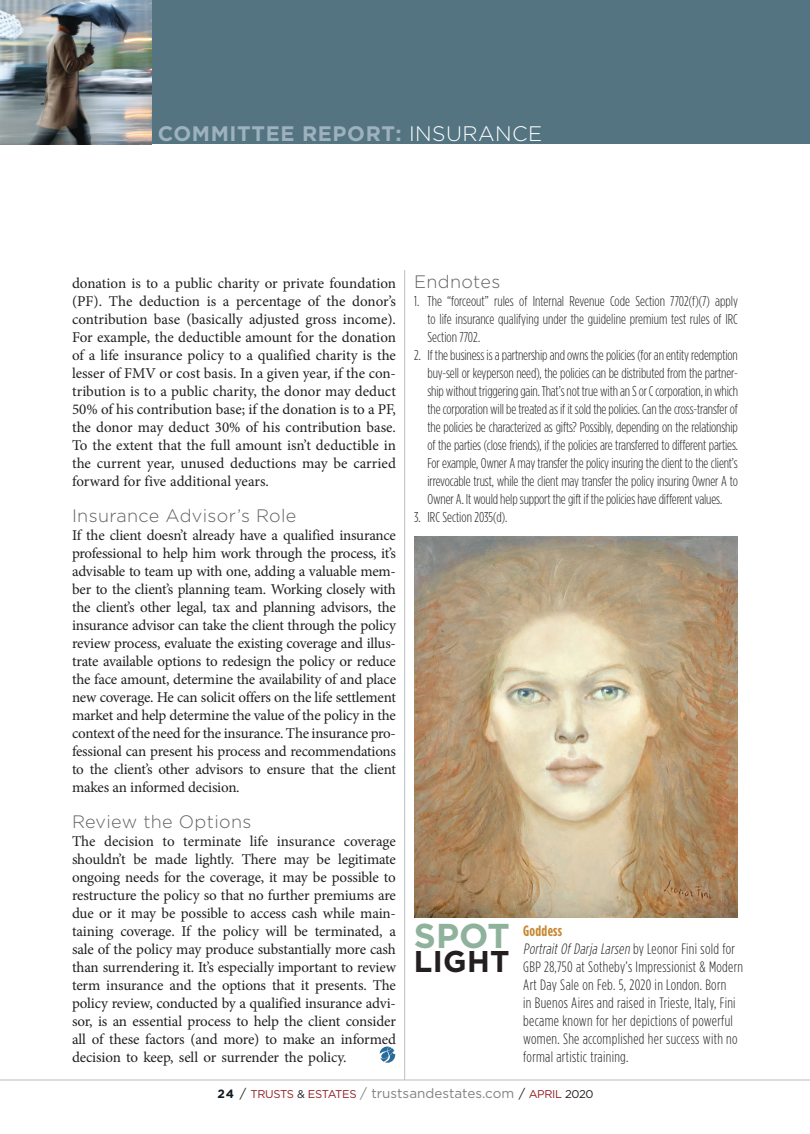
<style>
.page{position:relative;width:810px;height:1134px;background:#fff}
.page>*{position:absolute;margin:0;border:0;box-sizing:border-box;transform-origin:0 0}
.New-Callout{font:700 34.5px "Gotham";color:#8fb29c}
.New-Callout-2{font:700 30px "Gotham";letter-spacing:.01em;color:#231f20}
.t1{font:700 21px "Gotham";letter-spacing:.03em;color:#9db2be}
.Subhead{font:300 18px "Gotham";letter-spacing:.02em;color:#636366}
.BODY__NO_INDENT{font:15px/18px "Minion Pro";letter-spacing:-.015em;color:#231f20;text-align:justify}
.BODY__Minion{font:15px/18px "Minion Pro";color:#231f20;text-align:justify}
.New-Callout-3{font:300 15px/18px "Gotham Condensed";letter-spacing:.02em;color:#231f20}
.New-Callout-4{font:700 15px "Gotham Condensed";letter-spacing:.02em;color:#c78933}
.Endnotes{font:300 14.25px/18px "Gotham Condensed";letter-spacing:-.005em;color:#231f20;text-align:justify}
.t2{font:13.5px "Gotham";color:#808285}
.s1{font-weight:300;color:#fff}
.s2{font-style:italic}
.s3{font-weight:700;font-size:12px;color:#101a21}
.s4{font-size:12.75px;color:#231f20}
.s5{font-size:11.25px;color:#911f23}
.s6{font-size:11.25px;color:#231f20}
</style>
<div class="page">
<div style="left:0;top:0;width:810px;height:144px;background:#557482"></div>
<hr style="left:0;top:1080px;width:810px;height:1px;background:#bcbdc0">
<hr style="left:404px;top:270px;width:1px;height:810px;background:#bcbdc0">
<img style="left:379px;top:1046px;width:17px;height:17px">
<img style="left:0;top:0;width:151px;height:144px">
<img style="left:415px;top:536px;width:322px;height:382px">
<p class="t1" style="left:158px;top:119px;width:386px">COMMITTEE REPORT: <span class="s1">INSURANCE</span></p>
<p class="BODY__Minion" style="left:72px;top:274px;width:326px">donation is to a public charity or private foundation (PF). The deduction is a percentage of the donor’s contribution base (basically adjusted gross income).<br>For example, the deductible amount for the donation of a life insurance policy to a qualified charity is the lesser of FMV or cost basis. In a given year, if the con&shy;tribution is to a public charity, the donor may deduct 50% of his contribution base; if the donation is to a PF, the donor may deduct 30% of his contribution base.<br>To the extent that the full amount isn’t deductible in the current year, unused deductions may be carried forward for five additional years.</p>
<p class="Subhead" style="left:72px;top:504px;width:226px">Insurance Advisor’s Role</p>
<p class="BODY__NO_INDENT" style="left:72px;top:526px;width:326px">If the client doesn’t already have a qualified insurance professional to help him work through the process, it’s advisable to team up with one, adding a valuable mem&shy;ber to the client’s planning team. Working closely with the client’s other legal, tax and planning advisors, the insurance advisor can take the client through the policy review process, evaluate the existing coverage and illus&shy;trate available options to redesign the policy or reduce the face amount, determine the availability of and place new coverage. He can solicit offers on the life settlement market and help determine the value of the policy in the context of the need for the insurance. The insurance pro&shy;fessional can present his process and recommendations to the client’s other advisors to ensure that the client makes an informed decision.</p>
<p class="Subhead" style="left:72px;top:810px;width:181px">Review the Options</p>
<p class="BODY__NO_INDENT" style="left:72px;top:832px;width:325px">The decision to terminate life insurance coverage shouldn’t be made lightly. There may be legitimate ongoing needs for the coverage, it may be possible to restructure the policy so that no further premiums are due or it may be possible to access cash while main&shy;taining coverage. If the policy will be terminated, a sale of the policy may produce substantially more cash than surrendering it. It’s especially important to review term insurance and the options that it presents. The policy review, conducted by a qualified insurance advi&shy;sor, is an essential process to help the client consider all of these factors (and more) to make an informed decision to keep, sell or surrender the policy.</p>
<p class="Subhead" style="left:414px;top:270px;width:88px">Endnotes</p>
<p class="Endnotes" style="left:428px;top:292px;width:312px;text-indent:-14px">1. The “forceout” rules of Internal Revenue Code Section 7702(f)(7) apply to life insurance qualifying under the guideline premium test rules of IRC Section 7702.</p>
<p class="Endnotes" style="left:428px;top:346px;width:312px;text-indent:-14px">2. If the business is a partnership and owns the policies (for an entity redemption buy-sell or keyperson need), the policies can be distributed from the partner&shy;ship without triggering gain. That’s not true with an S or C corporation, in which the corporation will be treated as if it sold the policies. Can the cross-transfer of the policies be characterized as gifts? Possibly, depending on the relationship of the parties (close friends), if the policies are transferred to different parties.<br>For example, Owner A may transfer the policy insuring the client to the client’s irrevocable trust, while the client may transfer the policy insuring Owner A to Owner A. It would help support the gift if the policies have different values.</p>
<p class="Endnotes" style="left:414px;top:508px;width:95px">3. IRC Section 2035(d).</p>
<p class="New-Callout" style="left:414px;top:913px;width:97px">SPOT</p>
<p class="New-Callout-2" style="left:414px;top:941px;width:97px">LIGHT</p>
<p class="New-Callout-4" style="left:523px;top:922px;width:40px">Goddess</p>
<p class="New-Callout-3" style="left:523px;top:939px;width:221px"><span class="s2">PortraitOfDarja Larsen</span> b y Le o n o r F i n i s o l d fo r GBP 28,750 at Sotheby’s Impressionist &amp; Modern Art Day Sale on Feb. 5, 2020 in London. Born<br>in Buenos Aires and raised in Trieste, Italy, Fini became known for her depictions of powerful women. She accomplished her success with no formal artistic training.</p>
<p class="t2" style="left:218px;top:1085px;width:378px"><span class="s3">24</span> <span class="s4">/</span> <span class="s5">TRUSTS</span> <span class="s6">&amp;</span> <span class="s5">ESTATES</span> / trustsandestates.com <span class="s4">/</span> <span class="s5">APRIL</span> <span class="s6">2020</span></p>
</div>
